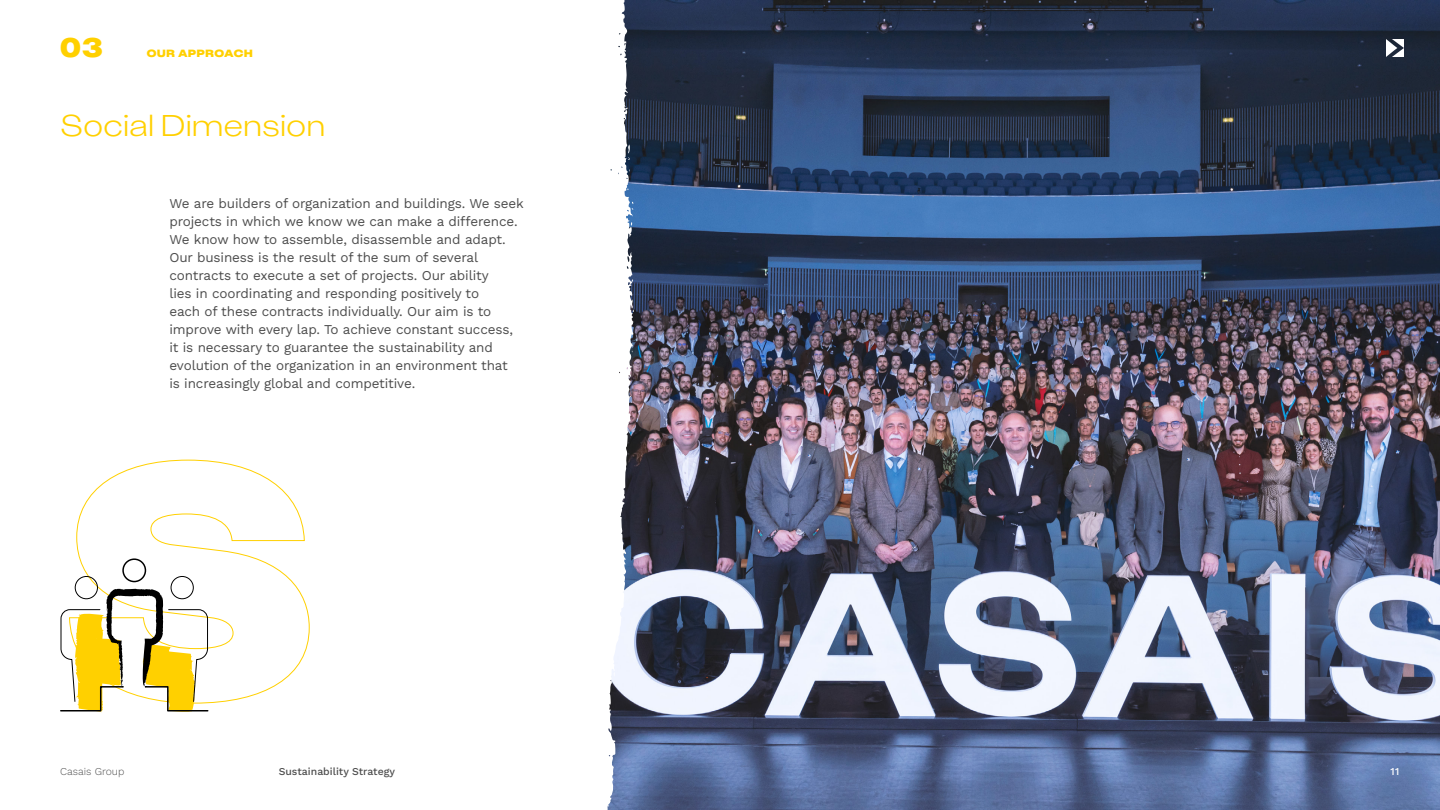
<style>
.page{position:relative;width:1440px;height:810px;background:#fff}
.page>*{position:absolute;margin:0;border:0;box-sizing:border-box;transform-origin:0 0}
.t1{font:300 30px "K Uniforma 40";color:#ffd000}
.t2{font:900 27px "K Uniforma 90";color:#ffd000}
.t3{font:13.5px/18px "Work Sans";letter-spacing:-.01em;color:#4d4d4d}
.t4{font:500 10.5px "Work Sans";color:#4d4d4d}
.t5{font:900 10.5px "K Uniforma 90";letter-spacing:.055em;color:#ffd000}
.t6{font:300 10.5px "Work Sans";color:#4d4d4d}
.t7{font:500 10.5px "Work Sans";color:#fff}
</style>
<div class="page">
<img style="left:634px;top:0;width:806px;height:810px">
<svg style="left:76px;top:459px;width:234px;height:245px"></svg>
<svg style="left:60px;top:558px;width:149px;height:155px"></svg>
<svg style="left:607px;top:0;width:27px;height:810px"></svg>
<svg style="left:628px;top:144px;width:2px;height:16px"></svg>
<svg style="left:1386px;top:39px;width:18px;height:18px"></svg>
<h2 class="t2" style="left:60px;top:30px;width:44px">03</h2>
<p class="t5" style="left:147px;top:46px;width:107px">OUR APPROACH</p>
<h1 class="t1" style="left:60px;top:105px;width:267px">Social Dimension</h1>
<p class="t3" style="left:169px;top:194px;width:356px">We are builders of organization and buildings. We seek projects in which we know we can make a difference.<br>We know how to assemble, disassemble and adapt.<br>Our business is the result of the sum of several contracts to execute a set of projects. Our ability<br>lies in coordinating and responding positively to<br>each of these contracts individually. Our aim is to improve with every lap. To achieve constant success, it is necessary to guarantee the sustainability and evolution of the organization in an environment that<br>is increasingly global and competitive.</p>
<p class="t6" style="left:60px;top:763px;width:66px">Casais Group</p>
<p class="t4" style="left:279px;top:763px;width:118px">Sustainability Strategy</p>
<p class="t7" style="left:1391px;top:763px;width:10px">11</p>
</div>
